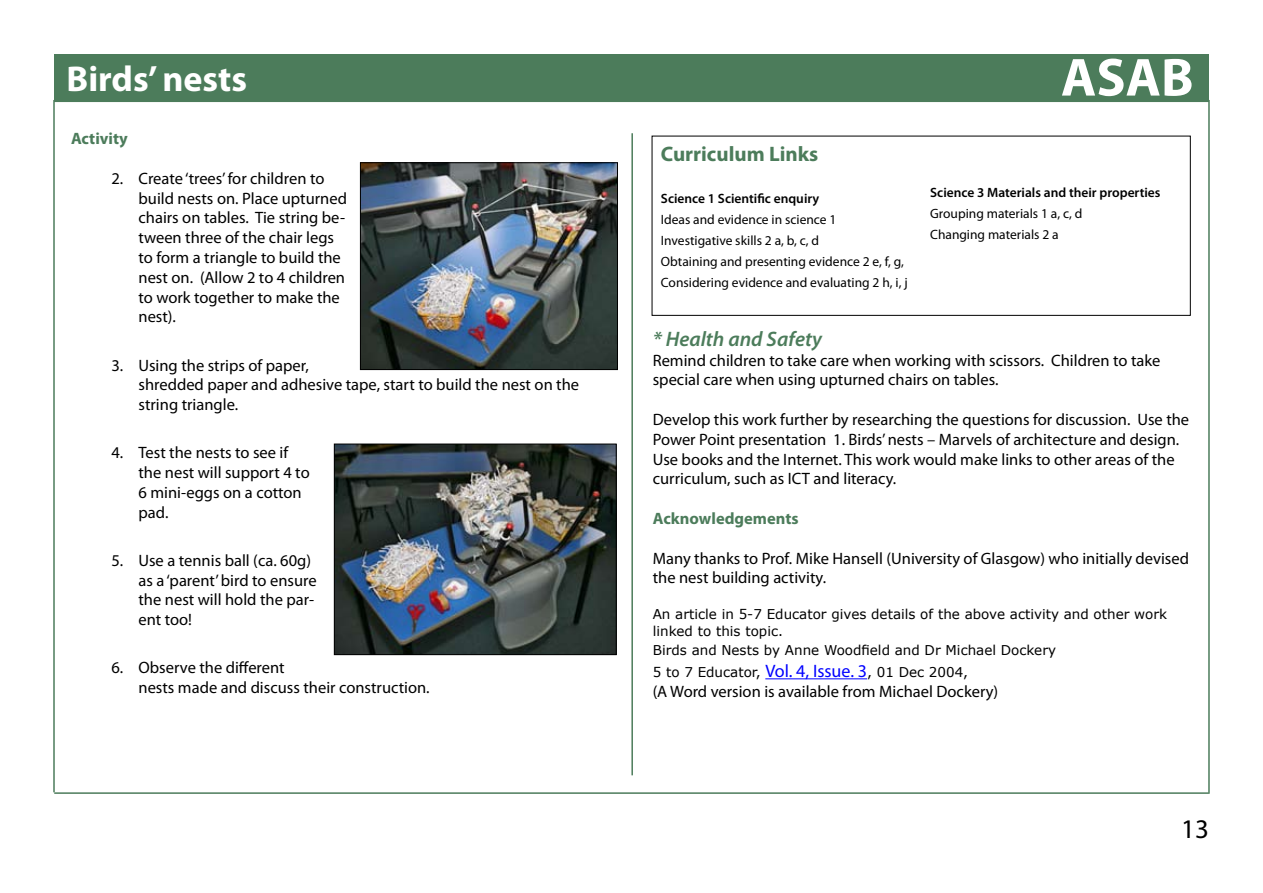
<style>
.page{position:relative;width:1263px;height:893px;background:#fff}
.page>*{position:absolute;margin:0;border:0;box-sizing:border-box;transform-origin:0 0}
.t1{font:700 54px "Myriad Pro";color:#fff}
.t2{font:700 36px "Myriad Pro";color:#fff}
.t3{font:27px "Myriad Pro";color:#000}
.t4{font:italic 600 21px "Myriad Pro";color:#4c7c5b}
.t5{font:700 21px "Myriad Pro";color:#4c7c5b}
.t6{font:16.5px/19.8px "Myriad Pro";color:#000}
.t7{font:700 16.5px "Myriad Pro";color:#4c7c5b}
.t8{font:13.5px/21px "Myriad Pro";color:#000}
.t9{font:13.5px/16.2px "Verdana";color:#000}
.t10{font:600 13.5px "Myriad Pro";color:#000}
.s1{font-family:"Myriad Pro";font-size:18px;color:#00f}
</style>
<div class="page">
<div style="left:55px;top:55px;width:1153px;height:46px;background:#4c7c5b"></div>
<div style="left:54px;top:54px;width:1155px;height:48px;border:2px solid #4c7c5b"></div>
<hr style="left:55px;top:792px;width:1153px;height:2px;background:#4c7c5b">
<hr style="left:53px;top:100px;width:2px;height:692px;background:#4c7c5b">
<hr style="left:1208px;top:100px;width:2px;height:694px;background:#4c7c5b">
<hr style="left:631px;top:133px;width:2px;height:642px;background:#4c7c5b">
<hr style="left:765px;top:678px;width:102px;height:1px;background:#00f">
<img style="left:362px;top:164px;width:254px;height:204px">
<div style="left:360px;top:162px;width:258px;height:208px;border:1px solid #000"></div>
<img style="left:336px;top:446px;width:279px;height:207px">
<div style="left:334px;top:444px;width:283px;height:211px;border:1px solid #000"></div>
<div style="left:652px;top:136px;width:539px;height:180px;border:1px solid #000"></div>
<h2 class="t2" style="left:67px;top:55px;width:182px">Birds’ nests</h2>
<h1 class="t1" style="left:1061px;top:42px;width:134px">ASAB</h1>
<p class="t7" style="left:71px;top:128px;width:58px">Activity</p>
<p class="t6" style="left:139px;top:168px;width:210px;text-indent:-27px">2. Create ‘trees’for children to build nests on. Place upturned chairs on tables. Tie string be&shy;tween three of the chair legs to form a triangle to build the nest on. (Allow 2 to 4 children to work together to make the nest).</p>
<p class="t6" style="left:139px;top:355px;width:442px;text-indent:-27px">3. Using the strips of paper,<br>shredded paper and adhesive tape, start to build the nest on the string triangle.</p>
<p class="t6" style="left:139px;top:442px;width:173px;text-indent:-27px">4. Test the nests to see if the nest will support 4 to<br>6 mini-eggs on a cotton pad.</p>
<p class="t6" style="left:139px;top:550px;width:180px;text-indent:-27px">5. Use a tennis ball (ca. 60g) as a ‘parent’bird to ensure the nest will hold the par&shy;ent too!</p>
<p class="t6" style="left:139px;top:657px;width:293px;text-indent:-27px">6. Observe the different<br>nests made and discuss their construction.</p>
<p class="t5" style="left:661px;top:140px;width:159px">Curriculum Links</p>
<p class="t10" style="left:661px;top:190px;width:160px">Science 1 Scientific enquiry</p>
<p class="t8" style="left:661px;top:208px;width:248px">Ideas and evidence in science 1<br>Investigative skills 2 a, b, c, d<br>Obtaining and presenting evidence 2 e, f, g, Considering evidence and evaluating 2 h, i, j</p>
<p class="t10" style="left:930px;top:184px;width:232px">Science 3 Materials and their properties</p>
<p class="t8" style="left:930px;top:203px;width:154px">Grouping materials 1 a, c, d<br>Changing materials 2 a</p>
<p class="t4" style="left:653px;top:325px;width:171px">* Health and Safety</p>
<p class="t6" style="left:653px;top:350px;width:509px">Remind children to take care when working with scissors. Children to take special care when using upturned chairs on tables.</p>
<p class="t6" style="left:653px;top:409px;width:538px">Develop this work further by researching the questions for discussion. Use the Power Point presentation 1. Birds’nests – Marvels of architecture and design.<br>Use books and the Internet. This work would make links to other areas of the curriculum, such as ICT and literacy.</p>
<p class="t7" style="left:653px;top:508px;width:147px">Acknowledgements</p>
<p class="t6" style="left:653px;top:548px;width:538px">Many thanks to Prof. Mike Hansell (University of Glasgow) who initially devised the nest building activity.</p>
<p class="t9" style="left:653px;top:606px;width:516px">An article in 5-7 Educator gives details of the above activity and other work linked to this topic.</p>
<p class="t9" style="left:653px;top:639px;width:405px;line-height:21.6px">Birds and Nests by Anne Woodfield and Dr Michael Dockery<br>5 to 7 Educator, <span class="s1">Vol. 4, Issue. 3</span>, 01 Dec 2004,</p>
<p class="t6" style="left:653px;top:681px;width:347px">(A Word version is available from Michael Dockery)</p>
<h3 class="t3" style="left:1181px;top:812px;width:29px">13</h3>
</div>
